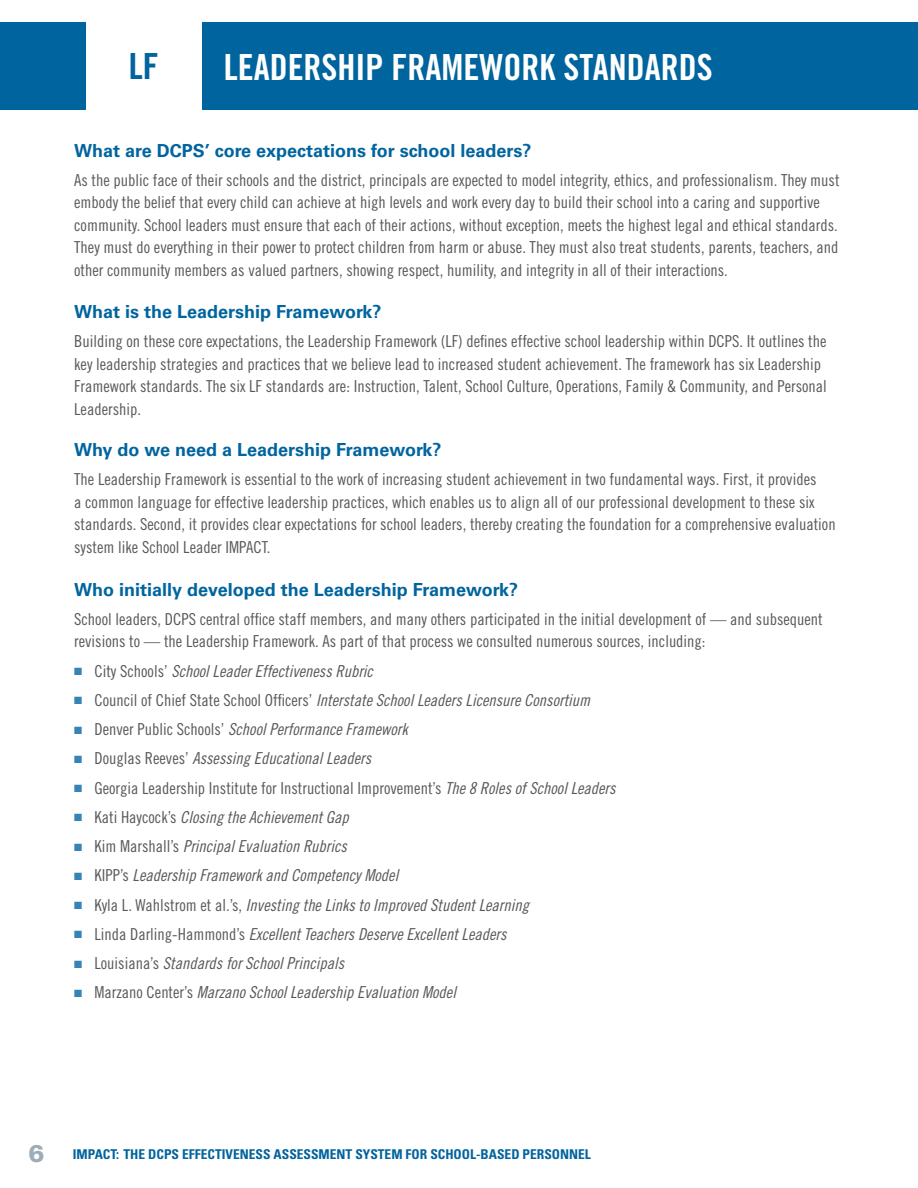
<style>
.page{position:relative;width:918px;height:1188px;background:#fff}
.page>*{position:absolute;margin:0;border:0;box-sizing:border-box;transform-origin:0 0}
.t1{font:36px "Trade Gothic LT Std Bd Cn 20";color:#fff}
.title-blue_bar{font:36px "Trade Gothic LT Std Bd Cn 20";color:#00649e}
.Subhead_1{font:700 18px "Univers LT Std";color:#00649e}
.Body_Text{font:16.5px/22.5px "Trade Gothic LT Std Cn 18";color:#57585a}
.Body_Text-2{font:16.5px "Trade Gothic LT Std Cn 18 Obl";color:#57585a}
.t2{font:700 condensed 13.5px "Univers LT Std";color:#00649e}
.s1{color:#3883b5}
.s2{font-family:"Trade Gothic LT Std Cn 18"}
.s3{font-family:"Trade Gothic LT Std Cn 18 Obl"}
.s4{font-weight:900;font-stretch:normal;font-size:24px;color:#9eacb7}
</style>
<div class="page">
<div style="left:0;top:23px;width:918px;height:87px;background:#00649e"></div>
<div style="left:86px;top:23px;width:115px;height:87px;background:#fff"></div>
<p class="title-blue_bar" style="left:129px;top:45px;width:31px">LF</p>
<p class="t1" style="left:224px;top:46px;width:491px">LEADERSHIP FRAMEWORK STANDARDS</p>
<p class="Subhead_1" style="left:74px;top:140px;width:459px">What are DCPS’ core expectations for school leaders?</p>
<p class="Body_Text" style="left:74px;top:169px;width:767px">As the public face of their schools and the district, principals are expected to model integrity, ethics, and professionalism. They must embody the belief that every child can achieve at high levels and work every day to build their school into a caring and supportive community. School leaders must ensure that each of their actions, without exception, meets the highest legal and ethical standards.<br>They must do everything in their power to protect children from harm or abuse. They must also treat students, parents, teachers, and other community members as valued partners, showing respect, humility, and integrity in all of their interactions.</p>
<p class="Subhead_1" style="left:74px;top:301px;width:309px">What is the Leadership Framework?</p>
<p class="Body_Text" style="left:74px;top:330px;width:754px">Building on these core expectations, the Leadership Framework (LF) defines effective school leadership within DCPS. It outlines the key leadership strategies and practices that we believe lead to increased student achievement. The framework has six Leadership Framework standards. The six LF standards are: Instruction, Talent, School Culture, Operations, Family &amp; Community, and Personal Leadership.</p>
<p class="Subhead_1" style="left:74px;top:439px;width:369px">Why do we need a Leadership Framework?</p>
<p class="Body_Text" style="left:74px;top:468px;width:763px">The Leadership Framework is essential to the work of increasing student achievement in two fundamental ways. First, it provides<br>a common language for effective leadership practices, which enables us to align all of our professional development to these six standards. Second, it provides clear expectations for school leaders, thereby creating the foundation for a comprehensive evaluation system like School Leader IMPACT.</p>
<p class="Subhead_1" style="left:74px;top:579px;width:445px">Who initially developed the Leadership Framework?</p>
<p class="Body_Text" style="left:74px;top:608px;width:750px">School leaders, DCPS central office staff members, and many others participated in the initial development of — and subsequent revisions to — the Leadership Framework. As part of that process we consulted numerous sources, including:</p>
<p class="Body_Text-2" style="left:74px;top:661px;width:300px"><span class="s1">■</span> <span class="s2">City Schools’</span> School Leader Effectiveness Rubric</p>
<p class="Body_Text-2" style="left:74px;top:690px;width:518px"><span class="s1">■</span> <span class="s2">Council of Chief State School Officers’</span> Interstate School Leaders Licensure Consortium</p>
<p class="Body_Text-2" style="left:74px;top:719px;width:335px"><span class="s1">■</span> <span class="s2">Denver Public Schools’</span> School Performance Framework</p>
<p class="Body_Text-2" style="left:74px;top:749px;width:298px"><span class="s1">■</span> <span class="s2">Douglas Reeves’</span> Assessing Educational Leaders</p>
<p class="Body_Text" style="left:74px;top:776px;width:543px"><span class="s1">■</span> Georgia Leadership Institute for Instructional Improvement’s <span class="s3">The 8 Roles of School Leaders</span></p>
<p class="Body_Text-2" style="left:74px;top:807px;width:276px"><span class="s1">■</span> <span class="s2">Kati Haycock’s</span> Closing the Achievement Gap</p>
<p class="Body_Text-2" style="left:74px;top:836px;width:274px"><span class="s1">■</span> <span class="s2">Kim Marshall’s</span> Principal Evaluation Rubrics</p>
<p class="Body_Text-2" style="left:74px;top:866px;width:326px"><span class="s1">■</span> <span class="s2">KIPP’s</span> Leadership Framework and Competency Model</p>
<p class="Body_Text-2" style="left:74px;top:895px;width:456px"><span class="s1">■</span> <span class="s2">Kyla L. Wahlstrom et al.’s,</span> Investing the Links to Improved Student Learning</p>
<p class="Body_Text-2" style="left:74px;top:924px;width:434px"><span class="s1">■</span> <span class="s2">Linda Darling-Hammond’s</span> Excellent Teachers Deserve Excellent Leaders</p>
<p class="Body_Text-2" style="left:74px;top:953px;width:272px"><span class="s1">■</span> <span class="s2">Louisiana’s</span> Standards for School Principals</p>
<p class="Body_Text-2" style="left:74px;top:983px;width:383px"><span class="s1">■</span> <span class="s2">Marzano Center’s</span> Marzano School Leadership Evaluation Model</p>
<p class="t2" style="left:28px;top:1145px;width:564px"><span class="s4">6</span> IMPACT: THE DCPS EFFECTIVENESS ASSESSMENT SYSTEM FOR SCHOOL-BASED PERSONNEL</p>
</div>
